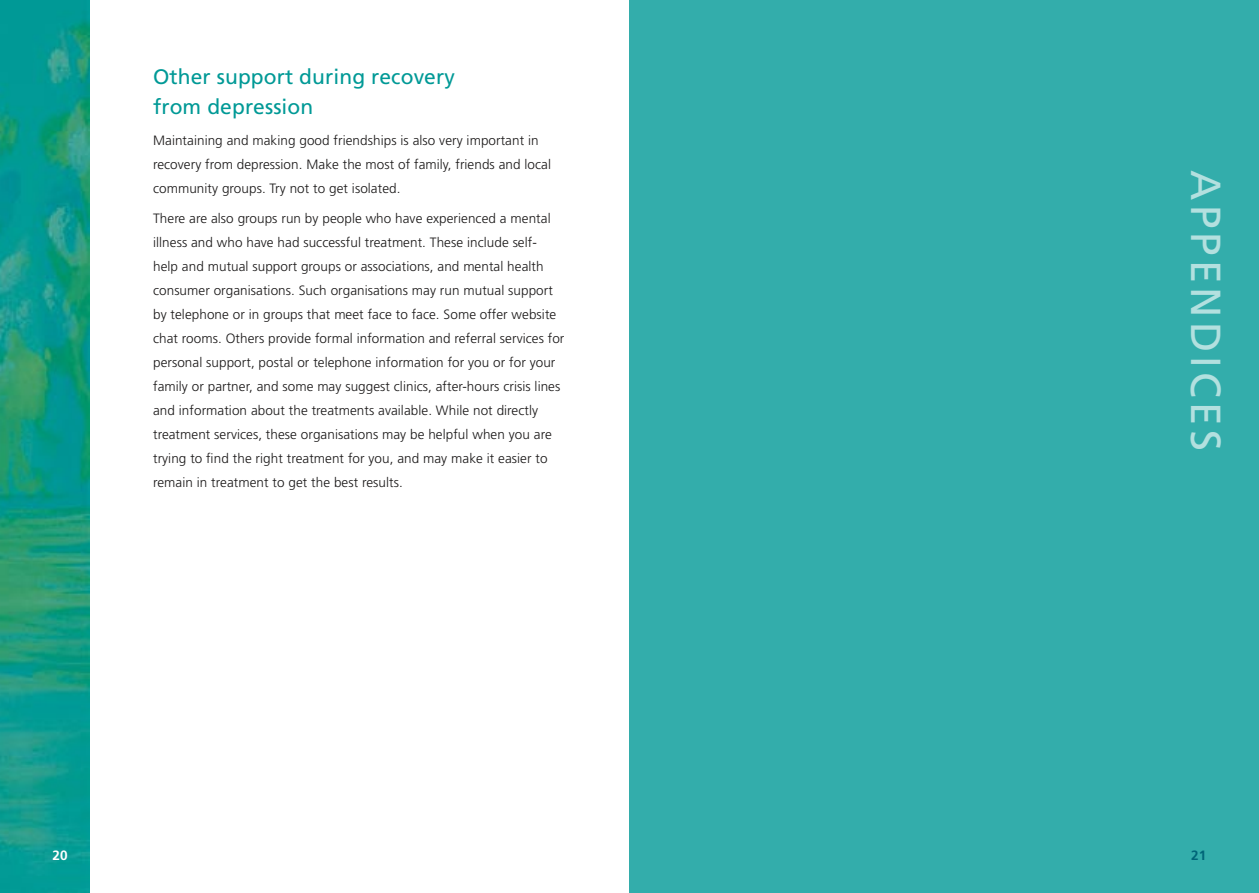
<style>
.page{position:relative;width:1259px;height:893px;background:#fff}
.page>*{position:absolute;margin:0;border:0;box-sizing:border-box;transform-origin:0 0}
.t1{font:42px "Frutiger";letter-spacing:.1em;color:#b3e0df}
.Heading{font:21px/30px "Frutiger";letter-spacing:.005em;color:#009996}
.Normal_BODY{font:300 13.5px/24px "Frutiger";letter-spacing:.005em;color:#1a1818}
.t2{font:700 13.5px "Frutiger";color:#fff}
.t3{font:700 13.5px "Frutiger";color:#006578}
</style>
<div class="page">
<div style="left:629px;top:0;width:630px;height:893px;background:#33adab"></div>
<img style="left:0;top:0;width:89px;height:893px">
<p class="Heading" style="left:153px;top:62px;width:303px">Other support during recovery from depression</p>
<p class="Normal_BODY" style="left:153px;top:128px;width:399px">Maintaining and making good friendships is also very important in recovery from depression. Make the most of family, friends and local community groups. Try not to get isolated.</p>
<p class="Normal_BODY" style="left:153px;top:206px;width:413px">There are also groups run by people who have experienced a mental illness and who have had successful treatment. These include self&shy;help and mutual support groups or associations, and mental health consumer organisations. Such organisations may run mutual support by telephone or in groups that meet face to face. Some offer website chat rooms. Others provide formal information and referral services for personal support, postal or telephone information for you or for your family or partner, and some may suggest clinics, after-hours crisis lines and information about the treatments available. While not directly treatment services, these organisations may be helpful when you are trying to find the right treatment for you, and may make it easier to remain in treatment to get the best results.</p>
<p class="t1" style="left:1230px;top:170px;width:282px;rotate:90deg">APPENDICES</p>
<p class="t2" style="left:53px;top:848px;width:17px">20</p>
<p class="t3" style="left:1191px;top:848px;width:17px">21</p>
</div>
